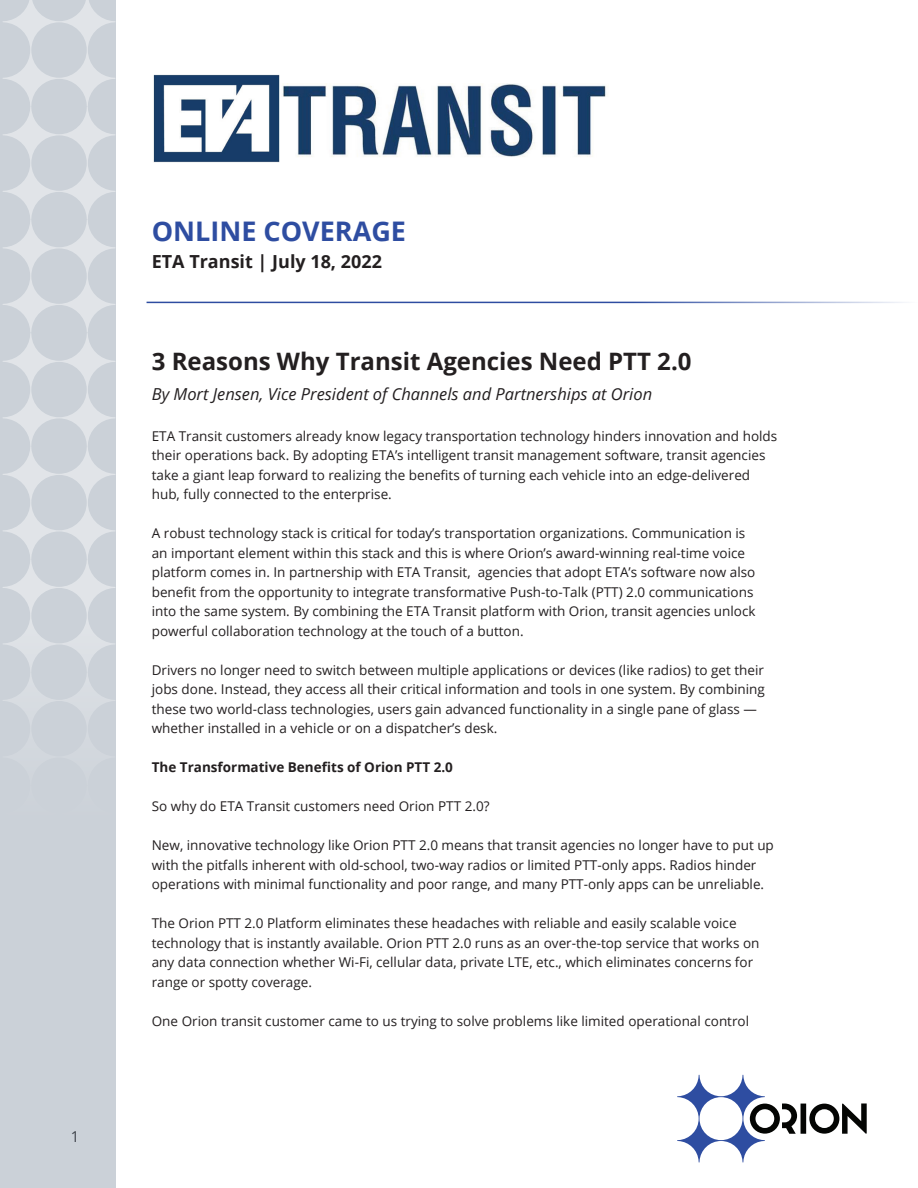
<style>
.page{position:relative;width:918px;height:1188px;background:#fff}
.page>*{position:absolute;margin:0;border:0;box-sizing:border-box;transform-origin:0 0}
.t1{font:700 27px "Open Sans";color:#2e4da1}
.t2{font:700 24px "Open Sans";color:#231f20}
.t3{font:700 18px "Open Sans";color:#231f20}
.t4{font:italic 16.5px "Open Sans";color:#231f20}
.t5{font:15px "Open Sans";color:#231f20}
.t6{font:13.5px/19.5px "Open Sans";color:#231f20}
.t7{font:700 13.5px "Open Sans";color:#231f20}
</style>
<div class="page">
<hr style="left:147px;top:302px;width:771px;height:1px;background:#2e4da1">
<svg style="left:677px;top:1075px;width:190px;height:87px"></svg>
<div style="left:0;top:0;width:116px;height:1188px;background:#cbd1d8"></div>
<svg style="left:3px;top:0;width:112px;height:722px"></svg>
<img style="left:282px;top:84px;width:324px;height:73px">
<img style="left:153px;top:74px;width:127px;height:89px">
<p class="t5" style="left:71px;top:1126px;width:10px">1</p>
<h1 class="t1" style="left:152px;top:212px;width:256px">ONLINE COVERAGE</h1>
<h3 class="t3" style="left:152px;top:249px;width:232px">ETA Transit | July 18, 2022</h3>
<h2 class="t2" style="left:152px;top:345px;width:541px">3 Reasons Why Transit Agencies Need PTT 2.0</h2>
<p class="t4" style="left:152px;top:383px;width:502px">By Mort Jensen, Vice President of Channels and Partnerships at Orion</p>
<p class="t6" style="left:152px;top:426px;width:627px">ETA Transit customers already know legacy transportation technology hinders innovation and holds their operations back. By adopting ETA’s intelligent transit management software, transit agencies take a giant leap forward to realizing the benefits of turning each vehicle into an edge-delivered hub, fully connected to the enterprise.</p>
<p class="t6" style="left:152px;top:523px;width:605px">A robust technology stack is critical for today’s transportation organizations. Communication is an important element within this stack and this is where Orion’s award-winning real-time voice platform comes in. In partnership with ETA Transit, agencies that adopt ETA’s software now also benefit from the opportunity to integrate transformative Push-to-Talk (PTT) 2.0 communications into the same system. By combining the ETA Transit platform with Orion, transit agencies unlock powerful collaboration technology at the touch of a button.</p>
<p class="t6" style="left:152px;top:660px;width:615px">Drivers no longer need to switch between multiple applications or devices (like radios) to get their jobs done. Instead, they access all their critical information and tools in one system. By combining these two world-class technologies, users gain advanced functionality in a single pane of glass — whether installed in a vehicle or on a dispatcher’s desk.</p>
<p class="t7" style="left:152px;top:758px;width:303px">The Transformative Benefits of Orion PTT 2.0</p>
<p class="t6" style="left:152px;top:796px;width:339px">So why do ETA Transit customers need Orion PTT 2.0?</p>
<p class="t6" style="left:152px;top:835px;width:624px">New, innovative technology like Orion PTT 2.0 means that transit agencies no longer have to put up with the pitfalls inherent with old-school, two-way radios or limited PTT-only apps. Radios hinder operations with minimal functionality and poor range, and many PTT-only apps can be unreliable.</p>
<p class="t6" style="left:152px;top:913px;width:609px">The Orion PTT 2.0 Platform eliminates these headaches with reliable and easily scalable voice technology that is instantly available. Orion PTT 2.0 runs as an over-the-top service that works on any data connection whether Wi-Fi, cellular data, private LTE, etc., which eliminates concerns for range or spotty coverage.</p>
<p class="t6" style="left:152px;top:1011px;width:599px">One Orion transit customer came to us trying to solve problems like limited operational control</p>
</div>
